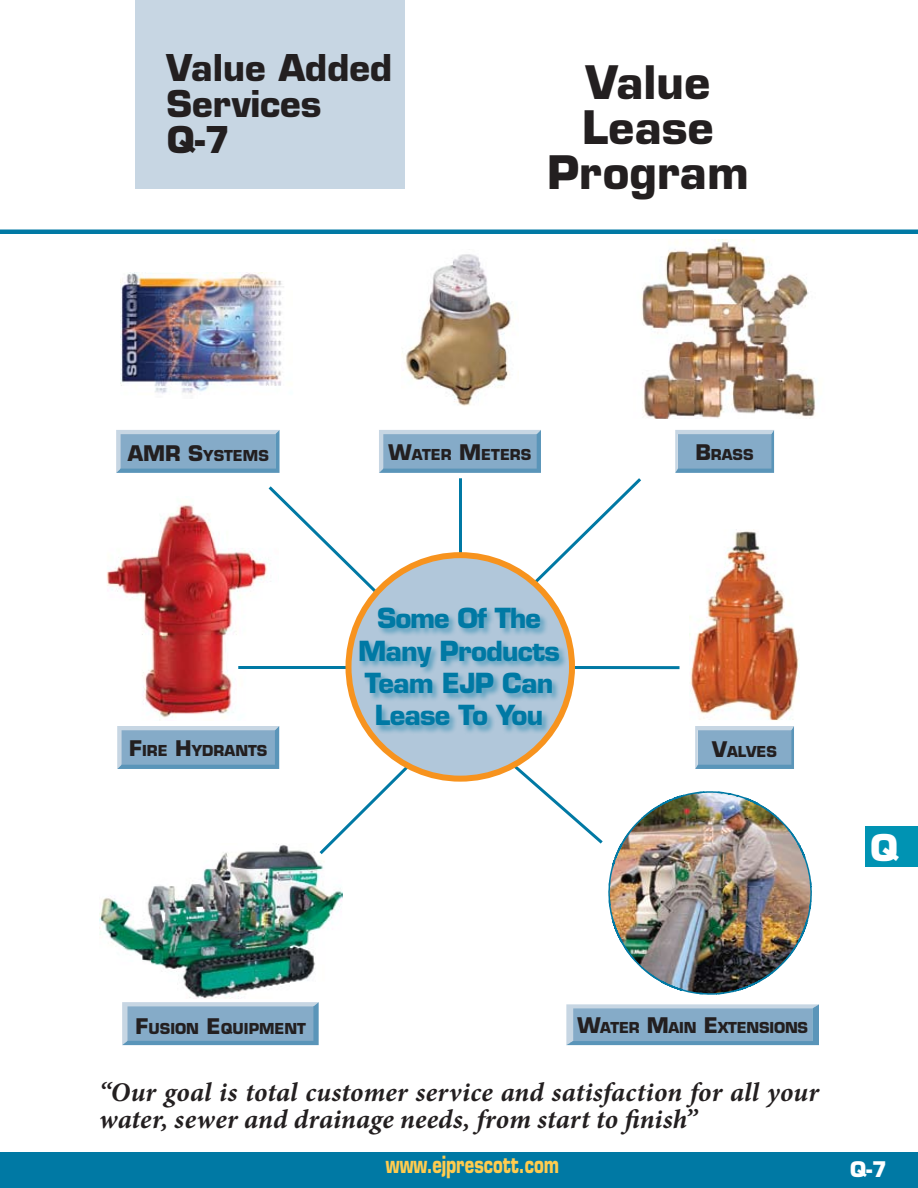
<style>
.page{position:relative;width:918px;height:1188px;background:#fff}
.page>*{position:absolute;margin:0;border:0;box-sizing:border-box;transform-origin:0 0}
.t1{font:700 45px/45px "Eurostile";color:#231f20;text-align:center}
.t2{font:700 36px/36px "Eurostile";color:#231f20}
.t3{font:700 36px "Eurostile";color:#fff}
.t4{font:italic 700 27px/27px "Minion Pro";letter-spacing:.005em;color:#231f20}
.t5{font:700 27px/32.4px "Eurostile";letter-spacing:-.03em;color:#0079a4;text-align:center}
.t6{font:700 23.1px "Eurostile";color:#ffcc4e;scale:.71 1}
.t7{font:700 21px "Eurostile";color:#fff}
.t8{font:700 14.7px "Eurostile";color:#231f20}
.s1{font-size:21px}
</style>
<div class="page">
<div style="left:866px;top:826px;width:52px;height:41px;background:#0093b3"></div>
<div style="left:348px;top:555px;width:224px;height:224px;background:#b1c7da;border-radius:50%"></div>
<img style="left:99px;top:844px;width:243px;height:154px">
<svg style="left:316px;top:762px;width:96px;height:95px"></svg>
<img style="left:107px;top:568px;width:134px;height:150px">
<hr style="left:572px;top:666px;width:108px;height:3px;background:#0079a4">
<hr style="left:238px;top:666px;width:108px;height:3px;background:#0079a4">
<img style="left:690px;top:531px;width:109px;height:190px">
<img style="left:641px;top:239px;width:174px;height:179px">
<svg style="left:117px;top:726px;width:162px;height:43px;background:#88adc9"></svg>
<svg style="left:675px;top:430px;width:99px;height:43px;background:#88adc9"></svg>
<svg style="left:116px;top:430px;width:525px;height:166px"></svg>
<svg style="left:122px;top:1002px;width:197px;height:43px;background:#88aec9"></svg>
<svg style="left:566px;top:1004px;width:253px;height:41px;background:#89aeca"></svg>
<div style="left:358px;top:607px;width:210px;height:127px;background:#0079a4;opacity:.5"></div>
<img style="left:405px;top:254px;width:106px;height:152px">
<img style="left:509px;top:726px;width:303px;height:269px">
<img style="left:121px;top:273px;width:163px;height:121px">
<div style="left:0;top:1152px;width:918px;height:36px;background:#0079a4"></div>
<hr style="left:0;top:230px;width:918px;height:4px;background:#0079a4">
<div style="left:135px;top:0;width:270px;height:189px;background:#c7d6e3"></div>
<div style="left:345px;top:552px;width:230px;height:230px;border:6px solid #f7931e;border-radius:50%"></div>
<h2 class="t2" style="left:166px;top:49px;width:227px">Value Added<br>Services<br>Q-7</h2>
<h1 class="t1" style="left:547px;top:60px;width:203px">Value<br>Lease<br>Program</h1>
<p class="t8" style="left:128px;top:447px;width:143px"><span class="s1">AMR S</span>YSTEMS</p>
<p class="t8" style="left:389px;top:446px;width:144px"><span class="s1">W</span>ATER <span class="s1">M</span>ETERS</p>
<p class="t8" style="left:695px;top:446px;width:60px"><span class="s1">B</span>RASS</p>
<p class="t5" style="left:358px;top:602px;width:204px">Some Of The<br>Many Products<br>Team EJP Can<br>Lease To You</p>
<p class="t8" style="left:129px;top:742px;width:140px"><span class="s1">F</span>IRE <span class="s1">H</span>YDRANTS</p>
<p class="t8" style="left:712px;top:743px;width:66px"><span class="s1">V</span>ALVES</p>
<h2 class="t3" style="left:870px;top:826px;width:30px">Q</h2>
<p class="t8" style="left:136px;top:1019px;width:172px"><span class="s1">F</span>USION <span class="s1">E</span> QUIPMENT</p>
<p class="t8" style="left:577px;top:1018px;width:232px"><span class="s1">W</span>ATER <span class="s1">M</span>AIN <span class="s1">E</span>XTENSIONS</p>
<p class="t4" style="left:99px;top:1078px;width:721px">“Our goal is total customer service and satisfaction for all your water, sewer and drainage needs, from start to finish”</p>
<p class="t6" style="left:386px;top:1150px;width:246px">www.ejprescott.com</p>
<p class="t7" style="left:850px;top:1156px;width:39px">Q-7</p>
</div>
